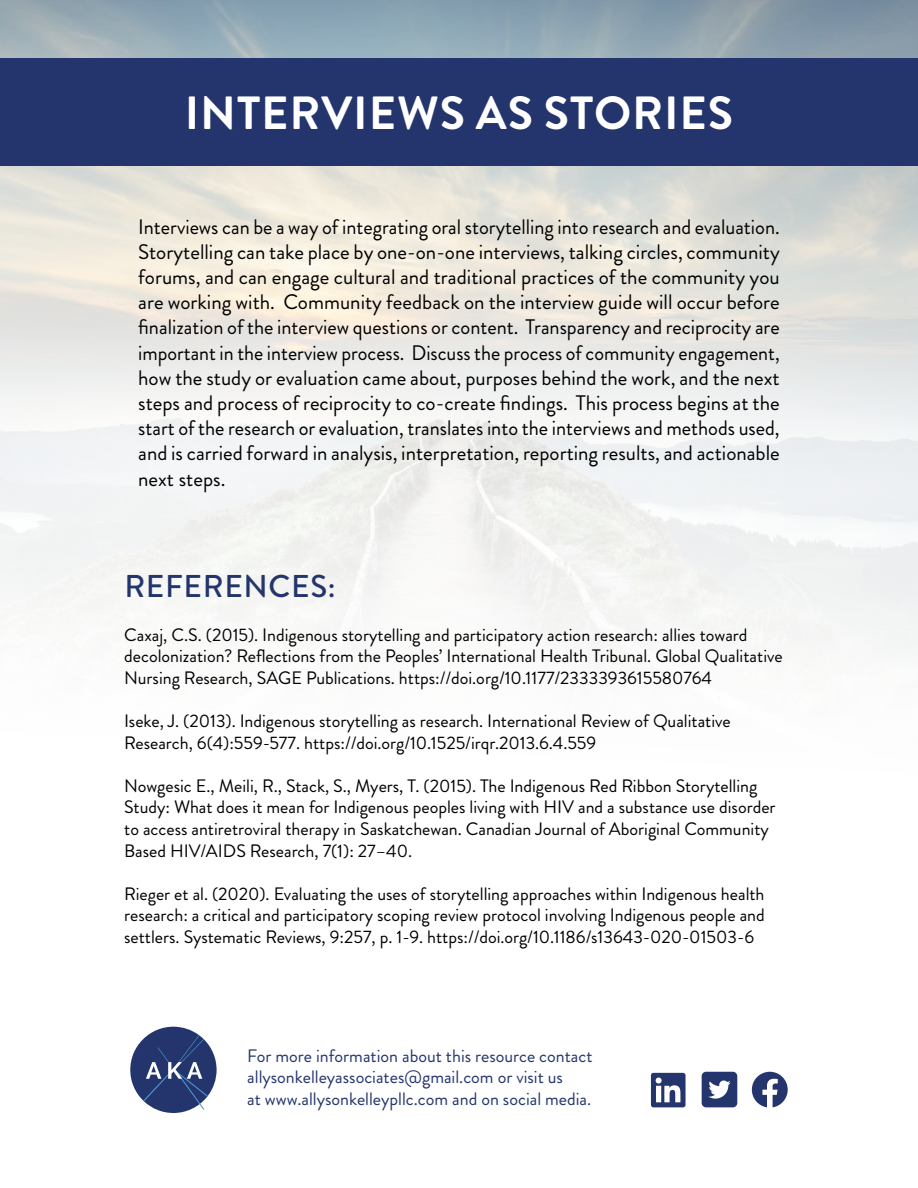
<style>
.page{position:relative;width:918px;height:1188px;background:#fff}
.page>*{position:absolute;margin:0;border:0;box-sizing:border-box;transform-origin:0 0}
.t1{font:700 46.5px "Brandon Grotesque";letter-spacing:.02em;color:#fff}
.t2{font:500 31.5px "Brandon Grotesque";letter-spacing:.02em;color:#23356c}
.t3{font:21px/25.2px "Brandon Grotesque";color:#000;text-align:justify}
.t4{font:18px/21.6px "Brandon Grotesque";color:#000}
.t5{font:18px/21.6px "Brandon Grotesque";color:#23356c}
</style>
<div class="page">
<div style="left:0;top:58px;width:918px;height:108px;background:#23356c"></div>
<svg style="left:130px;top:1027px;width:87px;height:86px"></svg>
<svg style="left:651px;top:1073px;width:35px;height:34px"></svg>
<div style="left:702px;top:1072px;width:35px;height:35px;background:#23356c;border-radius:4px"></div>
<svg style="left:708px;top:1081px;width:23px;height:18px"></svg>
<svg style="left:752px;top:1072px;width:36px;height:35px"></svg>
<h1 class="t1" style="left:185px;top:80px;width:550px">INTERVIEWS AS STORIES</h1>
<p class="t3" style="left:138px;top:214px;width:643px">Interviews can be a way of integrating oral storytelling into research and evaluation.<br>Storytelling can take place by one-on-one interviews, talking circles, community forums, and can engage cultural and traditional practices of the community you are working with. Community feedback on the interview guide will occur before finalization of the interview questions or content. Transparency and reciprocity are important in the interview process. Discuss the process of community engagement, how the study or evaluation came about, purposes behind the work, and the next steps and process of reciprocity to co-create findings. This process begins at the start of the research or evaluation, translates into the interviews and methods used, and is carried forward in analysis, interpretation, reporting results, and actionable next steps.</p>
<h2 class="t2" style="left:124px;top:565px;width:213px">REFERENCES:</h2>
<p class="t4" style="left:124px;top:624px;width:660px">Caxaj, C.S. (2015). Indigenous storytelling and participatory action research: allies toward decolonization? Reflections from the Peoples’ International Health Tribunal. Global Qualitative<br>Nursing Research, SAGE Publications. https://doi.org/10.1177/2333393615580764</p>
<p class="t4" style="left:124px;top:710px;width:608px">Iseke, J. (2013). Indigenous storytelling as research. International Review of Qualitative<br>Research, 6(4):559-577. https://doi.org/10.1525/irqr.2013.6.4.559</p>
<p class="t4" style="left:124px;top:775px;width:653px">Nowgesic E., Meili, R., Stack, S., Myers, T. (2015). The Indigenous Red Ribbon Storytelling Study: What does it mean for Indigenous peoples living with HIV and a substance use disorder to access antiretroviral therapy in Saskatchewan. Canadian Journal of Aboriginal Community Based HIV/AIDS Research, 7(1): 27–40.</p>
<p class="t4" style="left:124px;top:883px;width:642px;text-align:justify">Rieger et al. (2020). Evaluating the uses of storytelling approaches within Indigenous health research: a critical and participatory scoping review protocol involving Indigenous people and settlers. Systematic Reviews, 9:257, p. 1-9. https://doi.org/10.1186/s13643-020-01503-6</p>
<p class="t5" style="left:247px;top:1045px;width:347px">For more information about this resource contact allysonkelleyassociates@gmail.com or visit us<br>at www.allysonkelleypllc.com and on social media.</p>
</div>
